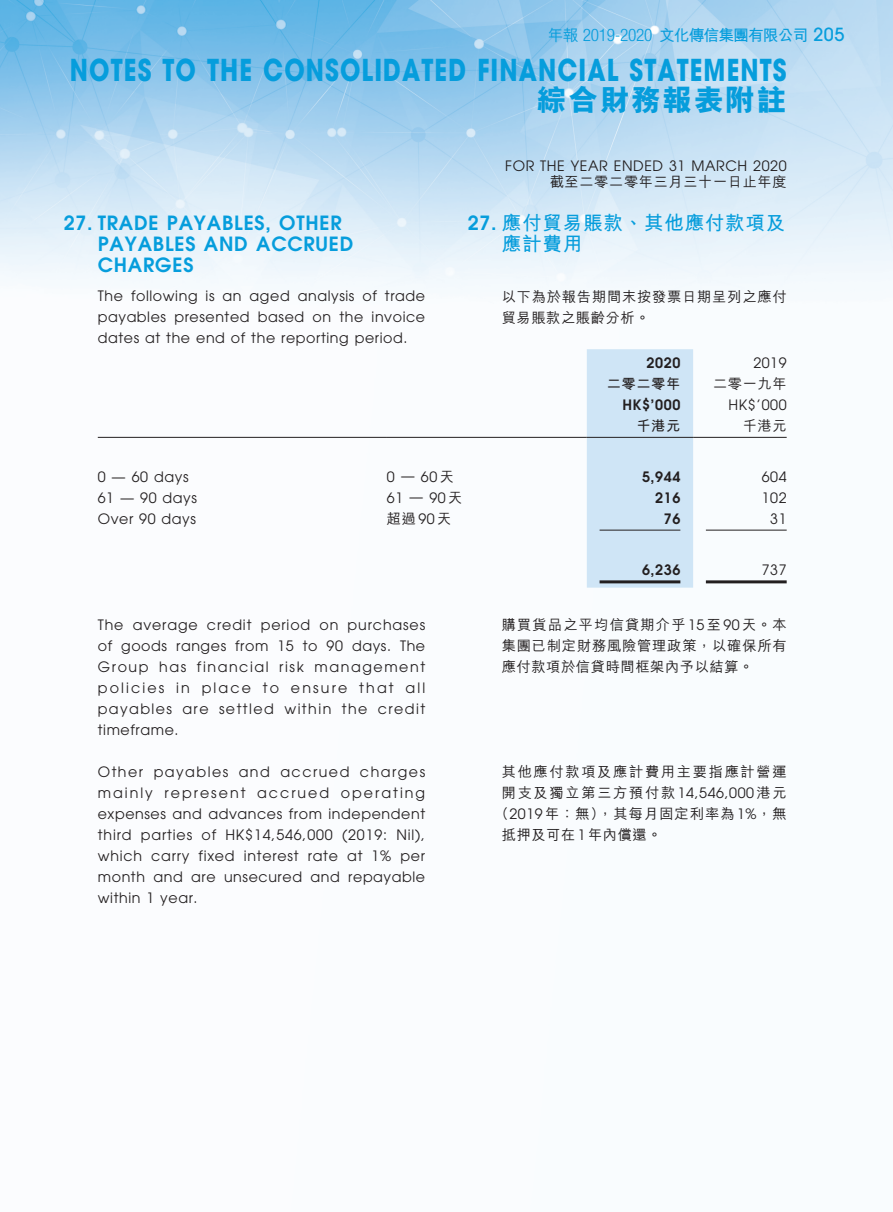
<style>
.page{position:relative;width:893px;height:1212px;background:#fff}
.page>*{position:absolute;margin:0;border:0;box-sizing:border-box;transform-origin:0 0}
.t1{font:700 30px "Avant Garde";letter-spacing:.045em;color:#069ddc;scale:.8 1}
.t2{font:30px "M Hei HK Xbold E Ten B5 H";letter-spacing:.045em;color:#069ddc}
.t3{font:600 19.5px/21px "Avant Garde";letter-spacing:.04em;color:#069ddc}
.t4{font:19.5px/21px "M Hei HK Bold E Ten B5 H";letter-spacing:.04em;color:#069ddc}
.t5{font:500 18px "Avant Garde";color:#069ddc}
.t6{font:15.75px "M Hei HK Bold E Ten B5 H";letter-spacing:-.06em;color:#069ddc}
.t7{font:14.25px/21px "Avant Garde";letter-spacing:.04em;color:#231f20;text-align:justify}
.t8{font:14.25px/21px "M Hei HK Medium E Ten B5 H";letter-spacing:.055em;color:#231f20}
.t9{font:600 14.25px "Avant Garde";letter-spacing:.04em;color:#231f20}
.t10{font:14.25px "M Hei HK Medium E Ten B5 H";letter-spacing:.12em;color:#231f20}
.t11{font:14.25px "M Hei HK Medium E Ten B5 H";letter-spacing:.115em;color:#231f20}
.t12{font:14.25px "M Hei HK Bold E Ten B5 H";letter-spacing:.04em;color:#231f20}
.s1{font-family:"M Hei HK Medium E Ten B5 H"}
.s2{font-family:"Helvetica Neue";font-weight:300;font-stretch:condensed;font-size:17.25px}
.s3{font-family:"Avant Garde";font-weight:600}
.s4{font-family:"Avant Garde"}
</style>
<div class="page">
<img style="left:0;top:0;width:893px;height:587px">
<div style="left:587px;top:349px;width:106px;height:239px;background:#cfe5f6"></div>
<hr style="left:98px;top:437px;width:289px;height:1px;background:#231f20">
<hr style="left:387px;top:437px;width:200px;height:1px;background:#231f20">
<hr style="left:587px;top:437px;width:106px;height:1px;background:#231f20">
<hr style="left:693px;top:437px;width:94px;height:1px;background:#231f20">
<hr style="left:600px;top:530px;width:80px;height:1px;background:#231f20">
<hr style="left:706px;top:530px;width:81px;height:1px;background:#231f20">
<hr style="left:600px;top:580px;width:80px;height:3px;background:#231f20">
<hr style="left:706px;top:580px;width:81px;height:3px;background:#231f20">
<p class="t6" style="left:548px;top:29px;width:262px"><span class="s1">年報</span> <span class="s2">2019-2020</span> 文化傳信集團有限公司</p>
<p class="t5" style="left:813px;top:28px;width:33px">205</p>
<h1 class="t1" style="left:70px;top:59px;width:897px">NOTES TO THE CONSOLIDATED FINANCIAL STATEMENTS</h1>
<h1 class="t2" style="left:537px;top:89px;width:251px">綜合財務報表附註</h1>
<h2 class="t3" style="left:98px;top:214px;width:257px;text-indent:-34px">27. TRADE PAYABLES, OTHER<br>PAYABLES AND ACCRUED<br>CHARGES</h2>
<p class="t7" style="left:98px;top:287px;width:329px">The following is an aged analysis of trade payables presented based on the invoice dates at the end of the reporting period.</p>
<p class="t7" style="left:505px;top:156px;width:283px">FOR THE YEAR ENDED 31 MARCH 2020</p>
<p class="t8" style="left:550px;top:173px;width:238px">截至二零二零年三月三十一日止年度</p>
<h2 class="t4" style="left:502px;top:215px;width:285px;text-indent:-34px"><span class="s3">27.</span> 應付貿易賬款、其他應付款項及應計費用</h2>
<p class="t8" style="left:502px;top:288px;width:286px">以下為於報告期間末按發票日期呈列之應付貿易賬款之賬齡分析。</p>
<p class="t9" style="left:647px;top:358px;width:35px">2020</p>
<p class="t7" style="left:753px;top:354px;width:35px">2019</p>
<p class="t12" style="left:607px;top:379px;width:75px">二零二零年</p>
<p class="t8" style="left:713px;top:375px;width:75px">二零一九年</p>
<p class="t9" style="left:622px;top:400px;width:60px">HK$’000</p>
<p class="t7" style="left:728px;top:396px;width:60px">HK$’000</p>
<p class="t12" style="left:636px;top:421px;width:45px">千港元</p>
<p class="t8" style="left:743px;top:417px;width:45px">千港元</p>
<p class="t7" style="left:98px;top:468px;width:92px">0 — 60 days</p>
<p class="t7" style="left:387px;top:468px;width:68px">0 — 60<span class="s1">天</span></p>
<p class="t9" style="left:642px;top:472px;width:40px">5,944</p>
<p class="t7" style="left:762px;top:468px;width:26px">604</p>
<p class="t7" style="left:98px;top:489px;width:101px">61 — 90 days</p>
<p class="t7" style="left:387px;top:489px;width:77px">61 — 90<span class="s1">天</span></p>
<p class="t9" style="left:655px;top:493px;width:27px">216</p>
<p class="t7" style="left:762px;top:489px;width:26px">102</p>
<p class="t7" style="left:98px;top:510px;width:100px">Over 90 days</p>
<p class="t8" style="left:387px;top:510px;width:66px">超過<span class="s4">90</span>天</p>
<p class="t9" style="left:664px;top:514px;width:18px">76</p>
<p class="t7" style="left:770px;top:510px;width:18px">31</p>
<p class="t9" style="left:642px;top:564px;width:40px">6,236</p>
<p class="t7" style="left:762px;top:560px;width:26px">737</p>
<p class="t7" style="left:98px;top:616px;width:329px">The average credit period on purchases of goods ranges from 15 to 90 days. The Group has financial risk management policies in place to ensure that all payables are settled within the credit timeframe.</p>
<p class="t7" style="left:98px;top:763px;width:329px">Other payables and accrued charges mainly represent accrued operating expenses and advances from independent third parties of HK$14,546,000 (2019: Nil), which carry fixed interest rate at 1% per month and are unsecured and repayable within 1 year.</p>
<p class="t8" style="left:502px;top:616px;width:286px;text-align:justify">購買貨品之平均信貸期介乎<span class="s4">15</span>至<span class="s4">90</span>天。本集團已制定財務風險管理政策，以確保所有應付款項於信貸時間框架內予以結算。</p>
<p class="t11" style="left:502px;top:766px;width:286px">其他應付款項及應計費用主要指應計營運</p>
<p class="t10" style="left:502px;top:787px;width:286px">開支及獨立第三方預付款<span class="s4">14,546,000</span>港元</p>
<p class="t8" style="left:495px;top:805px;width:294px">（<span class="s4">2019</span>年：無），其每月固定利率為<span class="s4">1%</span>，無</p>
<p class="t8" style="left:502px;top:826px;width:161px">抵押及可在 <span class="s4">1</span>年內償還。</p>
</div>
